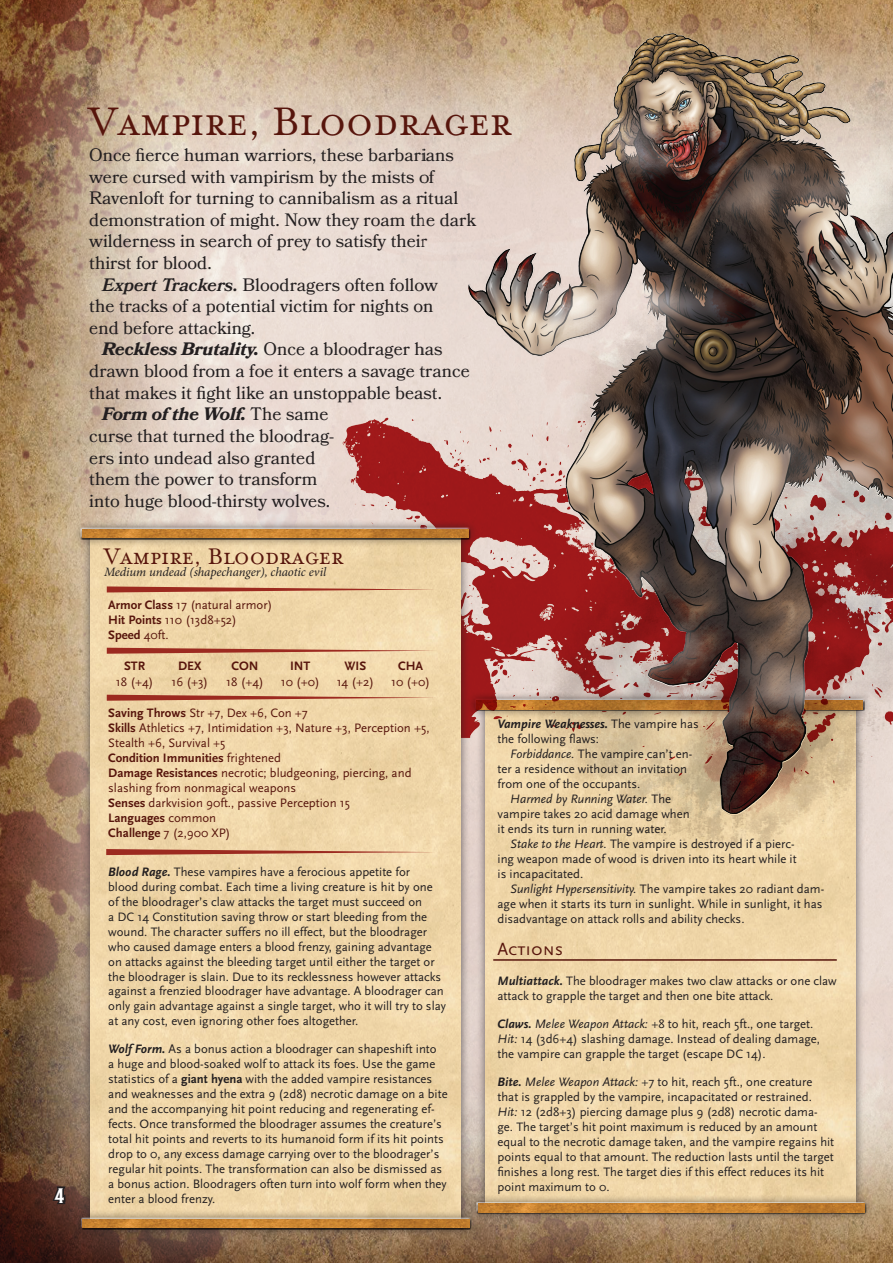
<style>
.page{position:relative;width:893px;height:1263px;background:#fff}
.page>*{position:absolute;margin:0;border:0;box-sizing:border-box;transform-origin:0 0}
.t1{font:45px "Mrs Eaves Small Caps";color:#57150c}
.t2{font:25.5px "Mrs Eaves Small Caps";color:#57150c}
.t3{font:21px "Sheepman";color:#fff}
.t4{font:18px "Bookmania";color:#231f20}
.t5{font:italic 700 18px "Bookmania";color:#231f20}
.t6{font:18px "Scala Sans Regular SC";color:#57150c}
.t7{font:12.75px/15px "Scala Sans";color:#231f20}
.t8{font:12.75px/15px "Scala Sans";color:#57150c}
.t9{font:italic 12.75px "Minion Pro";letter-spacing:-.005em;color:#231f20}
.t10{font:italic 12.75px "Scala Sans";color:#231f20}
.t11{font:700 12.75px "Scala Sans";color:#57150c}
.s1{font-weight:600;font-style:italic}
.s2{font-weight:400;font-style:normal}
.s3{font-weight:700}
.s4{font-weight:700;font-style:italic}
.s5{font-style:italic}
.s6{font-style:normal}
</style>
<div class="page">
<img style="left:0;top:0;width:893px;height:1263px">
<svg style="left:50px;top:1185px;width:18px;height:20px"></svg>
<div style="left:476px;top:696px;width:389px;height:516px;background:#231f20;opacity:.75"></div>
<img style="left:486px;top:876px;width:369px;height:318px">
<img style="left:323px;top:417px;width:99px;height:102px">
<div style="left:469px;top:1194px;width:405px;height:28px;background:#231f20;opacity:.75"></div>
<div style="left:476px;top:1201px;width:390px;height:11px;background:#d6cbba"></div>
<div style="left:476px;top:1203px;width:391px;height:11px;background:#231f20;opacity:.75"></div>
<img style="left:478px;top:1204px;width:387px;height:8px">
<hr style="left:493px;top:959px;width:344px;height:2px;background:#57150c">
<img style="left:423px;top:0;width:470px;height:876px">
<div style="left:81px;top:524px;width:389px;height:709px;background:#231f20;opacity:.75"></div>
<img style="left:91px;top:547px;width:369px;height:662px">
<div style="left:73px;top:519px;width:405px;height:28px;background:#231f20;opacity:.75"></div>
<div style="left:80px;top:527px;width:390px;height:11px;background:#fff;opacity:.75"></div>
<div style="left:80px;top:528px;width:391px;height:12px;background:#231f20;opacity:.75"></div>
<img style="left:82px;top:529px;width:387px;height:9px">
<svg style="left:107px;top:586px;width:328px;height:6px;background:#c68064"></svg>
<svg style="left:107px;top:648px;width:328px;height:6px;background:#c68166"></svg>
<svg style="left:107px;top:695px;width:328px;height:6px;background:#c57f64"></svg>
<svg style="left:106px;top:849px;width:329px;height:6px;background:#c68065"></svg>
<div style="left:74px;top:1209px;width:405px;height:29px;background:#231f20;opacity:.75"></div>
<div style="left:81px;top:1217px;width:390px;height:11px;background:#c3b297"></div>
<div style="left:81px;top:1218px;width:391px;height:12px;background:#231f20;opacity:.75"></div>
<img style="left:83px;top:1219px;width:387px;height:9px">
<h3 class="t3" style="left:55px;top:1184px;width:11px">4</h3>
<h1 class="t1" style="left:89px;top:98px;width:424px">Vampire, Bloodrager</h1>
<h3 class="t4" style="left:89px;top:144px;width:366px">Once fierce human warriors, these barbarians</h3>
<h3 class="t4" style="left:89px;top:166px;width:346px">were cursed with vampirism by the mists of</h3>
<h3 class="t4" style="left:89px;top:188px;width:371px">Ravenloft for turning to cannibalism as a ritual</h3>
<h3 class="t4" style="left:89px;top:209px;width:388px">demonstration of might. Now they roam the dark</h3>
<h3 class="t4" style="left:89px;top:231px;width:340px">wilderness in search of prey to satisfy their</h3>
<h3 class="t4" style="left:89px;top:252px;width:124px">thirst for blood.</h3>
<h3 class="t4" style="left:102px;top:274px;width:337px"><span class="s1">Expert Trackers.</span> Bloodragers often follow</h3>
<h3 class="t4" style="left:89px;top:296px;width:346px">the tracks of a potential victim for nights on</h3>
<h3 class="t4" style="left:89px;top:317px;width:167px">end before attacking.</h3>
<h3 class="t5" style="left:102px;top:339px;width:342px">Reckless Brutality. <span class="s2">Once a bloodrager has</span></h3>
<h3 class="t4" style="left:89px;top:360px;width:382px">drawn blood from a foe it enters a savage trance</h3>
<h3 class="t4" style="left:89px;top:382px;width:354px">that makes it fight like an unstoppable beast.</h3>
<h3 class="t5" style="left:102px;top:404px;width:228px">Form of the Wolf. <span class="s2">The same</span></h3>
<h3 class="t4" style="left:89px;top:425px;width:246px">curse that turned the bloodrag-</h3>
<h3 class="t4" style="left:89px;top:447px;width:228px">ers into undead also granted</h3>
<h3 class="t4" style="left:89px;top:468px;width:230px">them the power to transform</h3>
<h3 class="t4" style="left:89px;top:490px;width:242px">into huge blood-thirsty wolves.</h3>
<h2 class="t2" style="left:104px;top:543px;width:241px">Vampire, Bloodrager</h2>
<p class="t9" style="left:104px;top:563px;width:224px">Medium undead (shapechanger), chaotic evil</p>
<p class="t8" style="left:108px;top:598px;width:166px"><span class="s3">Armor Class</span> 17 (natural armor)<br><span class="s3">Hit Points</span> 110 (13d8+52)<br><span class="s3">Speed</span> 40ft.</p>
<p class="t11" style="left:178px;top:659px;width:25px">DEX</p>
<p class="t11" style="left:231px;top:659px;width:29px">CON</p>
<p class="t11" style="left:290px;top:659px;width:22px">INT</p>
<p class="t11" style="left:345px;top:659px;width:23px">WIS</p>
<p class="t11" style="left:398px;top:659px;width:27px">CHA</p>
<p class="t11" style="left:124px;top:659px;width:23px">STR</p>
<p class="t8" style="left:116px;top:675px;width:39px">18 (+4)</p>
<p class="t8" style="left:171px;top:675px;width:38px">16 (+3)</p>
<p class="t8" style="left:226px;top:675px;width:39px">18 (+4)</p>
<p class="t8" style="left:281px;top:675px;width:40px">10 (+0)</p>
<p class="t8" style="left:337px;top:674px;width:39px">14 (+2)</p>
<p class="t8" style="left:391px;top:675px;width:40px">10 (+0)</p>
<p class="t8" style="left:108px;top:706px;width:323px"><span class="s3">Saving Throws</span> Str +7, Dex +6, Con +7<br><span class="s3">Skills</span> Athletics +7, Intimidation +3, Nature +3, Perception +5, Stealth +6, Survival +5<br><span class="s3">Condition Immunities</span> frightened<br><span class="s3">Damage Resistances</span> necrotic; bludgeoning, piercing, and slashing from nonmagical weapons<br><span class="s3">Senses</span> darkvision 90ft., passive Perception 15<br><span class="s3">Languages</span> common<br><span class="s3">Challenge</span> 7 (2,900 XP)</p>
<p class="t7" style="left:108px;top:864px;width:339px"><span class="s4">Blood Rage.</span> These vampires have a ferocious appetite for<br>blood during combat. Each time a living creature is hit by one of the bloodrager’s claw attacks the target must succeed on<br>a DC 14 Constitution saving throw or start bleeding from the wound. The character suffers no ill effect, but the bloodrager who caused damage enters a blood frenzy, gaining advantage on attacks against the bleeding target until either the target or the bloodrager is slain. Due to its recklessness however attacks against a frenzied bloodrager have advantage. A bloodrager can only gain advantage against a single target, who it will try to slay at any cost, even ignoring other foes altogether.</p>
<p class="t7" style="left:108px;top:1042px;width:341px"><span class="s4">Wolf Form.</span> As a bonus action a bloodrager can shapeshift into<br>a huge and blood-soaked wolf to attack its foes. Use the game statistics of a <span class="s3">giant hyena</span> with the added vampire resistances and weaknesses and the extra 9 (2d8) necrotic damage on a bite and the accompanying hit point reducing and regenerating ef&shy;fects. Once transformed the bloodrager assumes the creature’s total hit points and reverts to its humanoid form if its hit points drop to 0, any excess damage carrying over to the bloodrager’s regular hit points. The transformation can also be dismissed as a bonus action. Bloodragers often turn into wolf form when they enter a blood frenzy.</p>
<p class="t7" style="left:497px;top:716px;width:203px"><span class="s4">Vampire Weaknesses.</span> The vampire has the following flaws:</p>
<p class="t7" style="left:510px;top:746px;width:184px"><span class="s5">Forbiddance.</span> The vampire can’t en-</p>
<p class="t7" style="left:497px;top:761px;width:191px">ter a residence without an invitation</p>
<p class="t7" style="left:497px;top:776px;width:144px">from one of the occupants.</p>
<p class="t10" style="left:510px;top:792px;width:162px">Harmed by Running Water. <span class="s6">The</span></p>
<p class="t7" style="left:497px;top:806px;width:194px">vampire takes 20 acid damage when</p>
<p class="t7" style="left:497px;top:821px;width:171px">it ends its turn in running water.</p>
<p class="t7" style="left:510px;top:836px;width:286px"><span class="s5">Stake to the Heart.</span> The vampire is destroyed if a pierc-</p>
<p class="t7" style="left:497px;top:851px;width:301px">ing weapon made of wood is driven into its heart while it</p>
<p class="t7" style="left:497px;top:866px;width:87px">is incapacitated.</p>
<p class="t7" style="left:510px;top:881px;width:315px"><span class="s5">Sunlight Hypersensitivity.</span> The vampire takes 20 radiant dam-</p>
<p class="t7" style="left:497px;top:896px;width:326px">age when it starts its turn in sunlight. While in sunlight, it has</p>
<p class="t7" style="left:497px;top:911px;width:249px">disadvantage on attack rolls and ability checks.</p>
<h3 class="t6" style="left:497px;top:939px;width:67px">Actions</h3>
<p class="t7" style="left:497px;top:974px;width:341px"><span class="s4">Multiattack.</span> The bloodrager makes two claw attacks or one claw attack to grapple the target and then one bite attack.</p>
<p class="t7" style="left:497px;top:1017px;width:324px"><span class="s4">Claws.</span> <span class="s5">Melee Weapon Attack:</span> +8 to hit, reach 5ft., one target.<br><span class="s5">Hit:</span> 14 (3d6+4) slashing damage. Instead of dealing damage, the vampire can grapple the target (escape DC 14).</p>
<p class="t7" style="left:497px;top:1075px;width:338px"><span class="s4">Bite.</span> <span class="s5">Melee Weapon Attack:</span> +7 to hit, reach 5ft., one creature that is grappled by the vampire, incapacitated or restrained.<br><span class="s5">Hit:</span> 12 (2d8+3) piercing damage plus 9 (2d8) necrotic dama&shy;ge. The target’s hit point maximum is reduced by an amount equal to the necrotic damage taken, and the vampire regains hit points equal to that amount. The reduction lasts until the target finishes a long rest. The target dies if this effect reduces its hit point maximum to 0.</p>
</div>
